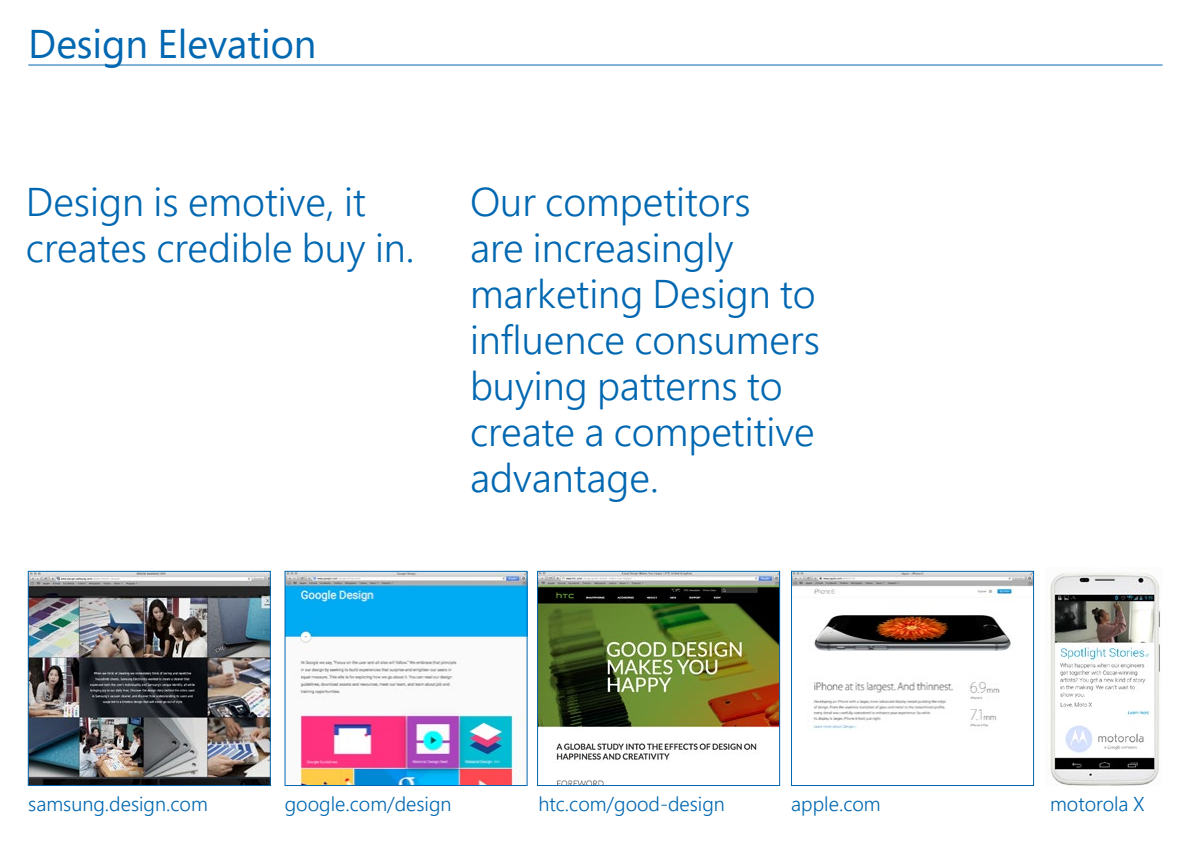
<style>
.page{position:relative;width:1191px;height:842px;background:#fff}
.page>*{position:absolute;margin:0;border:0;box-sizing:border-box;transform-origin:0 0}
.t1{font:300 40px/46px "Segoe Pro";color:#0067b1}
.t2{font:40px "Segoe Pro";color:#0067b1}
.t3{font:300 20px "Segoe Pro";color:#0067b1}
</style>
<div class="page">
<img style="left:30px;top:573px;width:238px;height:211px">
<div style="left:28px;top:571px;width:242px;height:215px;border:1px solid #0067b1"></div>
<hr style="left:28px;top:65px;width:1134px;height:1px;background:#0067b1">
<img style="left:793px;top:573px;width:238px;height:156px">
<div style="left:791px;top:571px;width:242px;height:215px;border:1px solid #0067b1"></div>
<img style="left:287px;top:573px;width:238px;height:211px">
<div style="left:285px;top:571px;width:242px;height:215px;border:1px solid #0067b1"></div>
<img style="left:539px;top:573px;width:239px;height:211px">
<div style="left:537px;top:571px;width:243px;height:215px;border:1px solid #0067b1"></div>
<img style="left:1050px;top:572px;width:111px;height:214px">
<p class="t2" style="left:28px;top:17px;width:290px">Design Elevation</p>
<p class="t1" style="left:26px;top:178px;width:390px">Design is emotive, it creates credible buy in.</p>
<p class="t1" style="left:470px;top:178px;width:351px">Our competitors<br>are increasingly marketing Design to influence consumers buying patterns to create a competitive advantage.</p>
<p class="t3" style="left:28px;top:790px;width:181px">samsung.design.com</p>
<p class="t3" style="left:285px;top:790px;width:168px">google.com/design</p>
<p class="t3" style="left:538px;top:790px;width:188px">htc.com/good-design</p>
<p class="t3" style="left:791px;top:790px;width:91px">apple.com</p>
<p class="t3" style="left:1050px;top:790px;width:96px">motorola X</p>
</div>
